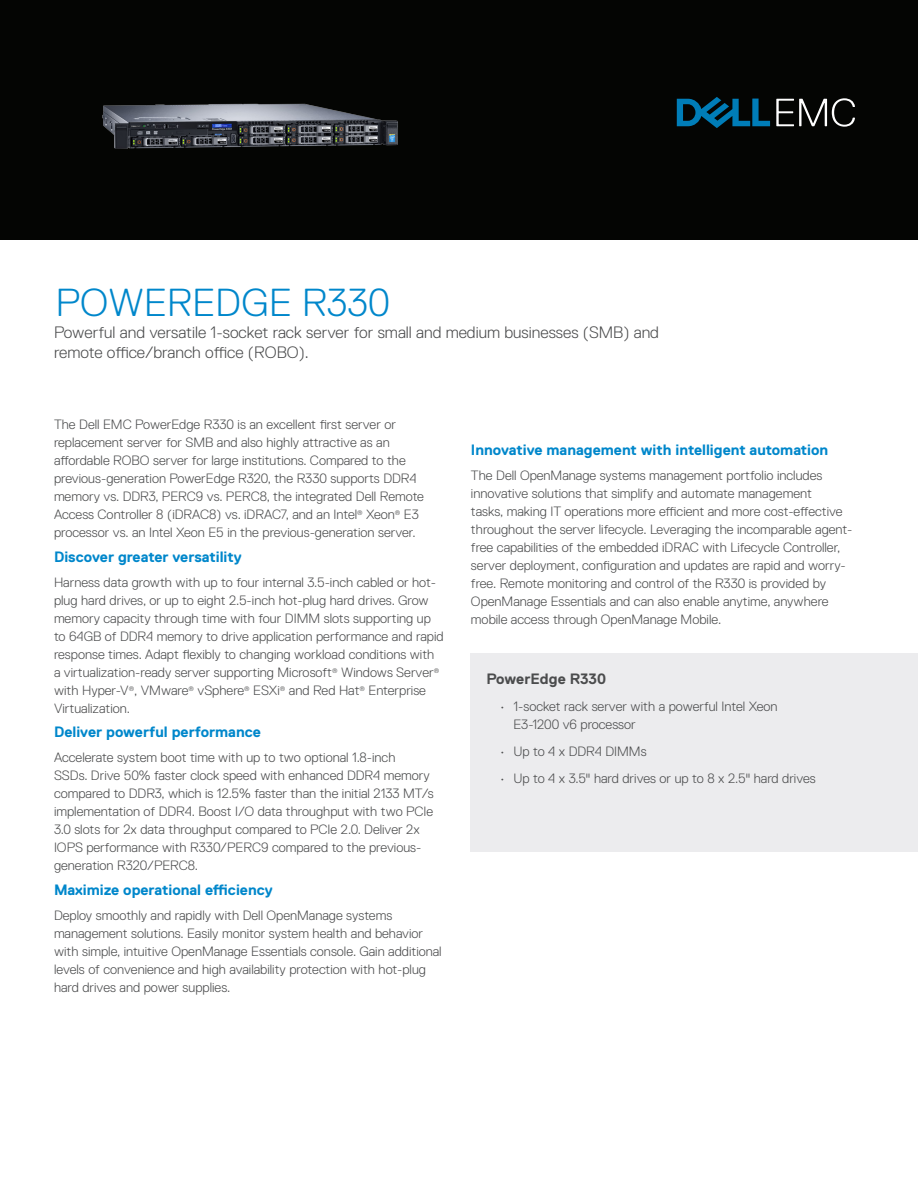
<style>
.page{position:relative;width:918px;height:1188px;background:#fff}
.page>*{position:absolute;margin:0;border:0;box-sizing:border-box;transform-origin:0 0}
.Document_Headline{font:300 39px "Dell Replica";letter-spacing:.01em;color:#0087cb}
.Document_Headline-2{font:300 16.5px/19.5px "Dell Replica";color:#4b4c4d}
.Body_Headline{font:700 15px "Dell Replica";color:#0087cb}
.Body_Headline-2{font:700 15px "Dell Replica";color:#4b4c4d}
.Body_Text{font:300 13.5px/18px "Dell Replica";color:#4b4c4d}
</style>
<div class="page">
<div style="left:0;top:0;width:918px;height:240px;background:#040503"></div>
<svg style="left:776px;top:98px;width:79px;height:29px"></svg>
<svg style="left:677px;top:97px;width:93px;height:31px"></svg>
<img style="left:102px;top:103px;width:296px;height:46px">
<div style="left:471px;top:653px;width:447px;height:199px;background:#ececee"></div>
<p class="Document_Headline" style="left:56px;top:280px;width:336px">POWEREDGE R330</p>
<p class="Document_Headline-2" style="left:54px;top:323px;width:607px">Powerful and versatile 1-socket rack server for small and medium businesses (SMB) and remote office/branch office (ROBO).</p>
<p class="Body_Text" style="left:54px;top:415px;width:372px">The Dell EMC PowerEdge R330 is an excellent first server or replacement server for SMB and also highly attractive as an affordable ROBO server for large institutions. Compared to the previous-generation PowerEdge R320, the R330 supports DDR4 memory vs. DDR3, PERC9 vs. PERC8, the integrated Dell Remote Access Controller 8 (iDRAC8) vs. iDRAC7, and an Intel<sup>®</sup> Xeon<sup>®</sup> E3 processor vs. an Intel Xeon E5 in the previous-generation server.</p>
<p class="Body_Headline" style="left:54px;top:548px;width:189px">Discover greater versatility</p>
<p class="Body_Text" style="left:54px;top:573px;width:391px">Harness data growth with up to four internal 3.5-inch cabled or hot&shy;plug hard drives, or up to eight 2.5-inch hot-plug hard drives. Grow memory capacity through time with four DIMM slots supporting up to 64GB of DDR4 memory to drive application performance and rapid response times. Adapt flexibly to changing workload conditions with a virtualization-ready server supporting Microsoft<sup>®</sup> Windows Server<sup>® </sup>with Hyper-V<sup>®</sup>, VMware<sup>®</sup> vSphere<sup>®</sup> ESXi<sup>®</sup> and Red Hat<sup>®</sup> Enterprise Virtualization.</p>
<p class="Body_Headline" style="left:54px;top:724px;width:208px">Deliver powerful performance</p>
<p class="Body_Text" style="left:54px;top:748px;width:381px">Accelerate system boot time with up to two optional 1.8-inch<br>SSDs. Drive 50% faster clock speed with enhanced DDR4 memory compared to DDR3, which is 12.5% faster than the initial 2133 MT/s implementation of DDR4. Boost I/O data throughput with two PCIe 3.0 slots for 2x data throughput compared to PCIe 2.0. Deliver 2x IOPS performance with R330/PERC9 compared to the previous&shy;generation R320/PERC8.</p>
<p class="Body_Headline" style="left:54px;top:881px;width:220px">Maximize operational efficiency</p>
<p class="Body_Text" style="left:54px;top:906px;width:389px">Deploy smoothly and rapidly with Dell OpenManage systems management solutions. Easily monitor system health and behavior with simple, intuitive OpenManage Essentials console. Gain additional levels of convenience and high availability protection with hot-plug hard drives and power supplies.</p>
<p class="Body_Headline" style="left:471px;top:441px;width:359px">Innovative management with intelligent automation</p>
<p class="Body_Text" style="left:471px;top:466px;width:383px">The Dell OpenManage systems management portfolio includes innovative solutions that simplify and automate management<br>tasks, making IT operations more efficient and more cost-effective throughout the server lifecycle. Leveraging the incomparable agent&shy;free capabilities of the embedded iDRAC with Lifecycle Controller, server deployment, configuration and updates are rapid and worry&shy;free. Remote monitoring and control of the R330 is provided by OpenManage Essentials and can also enable anytime, anywhere mobile access through OpenManage Mobile.</p>
<p class="Body_Headline-2" style="left:486px;top:671px;width:121px">PowerEdge R330</p>
<p class="Body_Text" style="left:513px;top:698px;width:266px;text-indent:-14px">• 1-socket rack server with a powerful Intel Xeon<br>E3-1200 v6 processor</p>
<p class="Body_Text" style="left:500px;top:742px;width:148px">• Up to 4 x DDR4 DIMMs</p>
<p class="Body_Text" style="left:500px;top:769px;width:317px">• Up to 4 x 3.5" hard drives or up to 8 x 2.5" hard drives</p>
</div>
